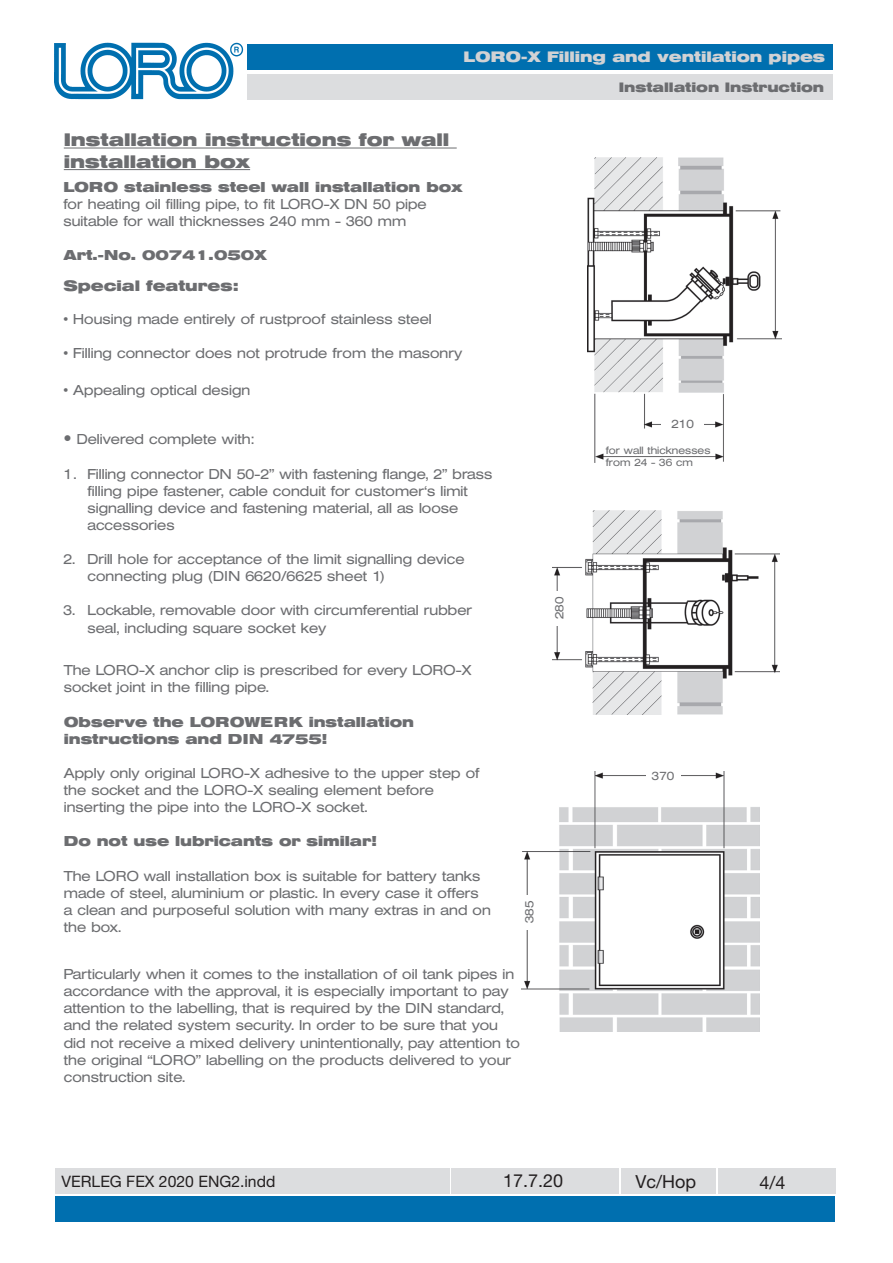
<style>
.page{position:relative;width:893px;height:1263px;background:#fff}
.page>*{position:absolute;margin:0;border:0;box-sizing:border-box;transform-origin:0 0}
.t1{font:700 18px/21.6px "Helvetica Extended BQ";color:#6c6d70}
.t2{font:18px "Helvetica Neue LT Std";color:#231f20}
.t3{font:15.75px "Helvetica Neue LT Std";color:#231f20}
.t4{font:700 15px "Helvetica Extended BQ";color:#d1d2d4}
.t5{font:700 15px "Helvetica Extended BQ";color:#6c6d70}
.t6{font:300 14.25px/17.1px "Helvetica Extended BQ";color:#6c6d70}
.t7{font:700 14.25px/17.1px "Helvetica Extended BQ";color:#6c6d70}
.t8{font:700 13.5px "Helvetica Extended BQ";color:#6c6d70}
.t9{font:300 12px "Helvetica Extended BQ";color:#6c6d70}
.t10{font:300 10.5px/12.6px "Helvetica Extended BQ";color:#6c6d70}
.s1{font-family:"Helvetica Neue LT Std";font-weight:400;font-size:16.5px}
</style>
<div class="page">
<div style="left:247px;top:44px;width:586px;height:26px;background:#006faf"></div>
<div style="left:247px;top:74px;width:586px;height:25px;background:#dcdddf"></div>
<img style="left:54px;top:42px;width:189px;height:58px">
<div style="left:55px;top:1196px;width:780px;height:26px;background:#006faf"></div>
<div style="left:55px;top:1168px;width:394px;height:25px;background:#dcdddf"></div>
<div style="left:451px;top:1168px;width:168px;height:25px;background:#dcdddf"></div>
<div style="left:621px;top:1168px;width:94px;height:25px;background:#dcdddf"></div>
<div style="left:718px;top:1168px;width:117px;height:25px;background:#dcdddf"></div>
<img style="left:522px;top:771px;width:237px;height:260px">
<div style="left:646px;top:770px;width:34px;height:19px;background:#fff"></div>
<img style="left:587px;top:158px;width:194px;height:304px">
<img style="left:553px;top:510px;width:226px;height:204px">
<div style="left:553px;top:591px;width:20px;height:34px;background:#fff"></div>
<div style="left:523px;top:895px;width:16px;height:34px;background:#fff"></div>
<div style="left:661px;top:418px;width:43px;height:16px;background:#fff"></div>
<hr style="left:64px;top:148px;width:393px;height:1px;background:#6c6d70">
<hr style="left:64px;top:169px;width:186px;height:1px;background:#6c6d70">
<p class="t4" style="left:464px;top:48px;width:363px">LORO-X Filling and ventilation pipes</p>
<p class="t8" style="left:619px;top:79px;width:207px">Installation Instruction</p>
<p class="t1" style="left:64px;top:129px;width:387px">Installation instructions for wall installation box</p>
<p class="t7" style="left:63px;top:178px;width:401px">LORO stainless steel wall installation box</p>
<p class="t6" style="left:63px;top:195px;width:365px">for heating oil filling pipe, to fit LORO-X DN 50 pipe suitable for wall thicknesses 240 mm - 360 mm</p>
<p class="t7" style="left:63px;top:247px;width:205px">Art.-No. 00741.050X</p>
<p class="t5" style="left:63px;top:277px;width:176px">Special features:</p>
<p class="t6" style="left:63px;top:310px;width:370px">• Housing made entirely of rustproof stainless steel</p>
<p class="t6" style="left:63px;top:344px;width:401px">• Filling connector does not protrude from the masonry</p>
<p class="t6" style="left:63px;top:381px;width:189px">• Appealing optical design</p>
<p class="t6" style="left:63px;top:431px;width:192px"><span class="s1">•</span> Delivered complete with:</p>
<p class="t6" style="left:87px;top:465px;width:406px;text-indent:-24px">1. Filling connector DN 50-2” with fastening flange, 2” brass filling pipe fastener, cable conduit for customer‘s limit signalling device and fastening material, all as loose accessories</p>
<p class="t6" style="left:87px;top:551px;width:379px;text-indent:-24px">2. Drill hole for acceptance of the limit signalling device connecting plug (DIN 6620/6625 sheet 1)</p>
<p class="t6" style="left:87px;top:602px;width:386px;text-indent:-24px">3. Lockable, removable door with circumferential rubber seal, including square socket key</p>
<p class="t6" style="left:64px;top:662px;width:409px">The LORO-X anchor clip is prescribed for every LORO-X socket joint in the filling pipe.</p>
<p class="t7" style="left:64px;top:713px;width:352px">Observe the LOROWERK installation instructions and DIN 4755!</p>
<p class="t6" style="left:64px;top:765px;width:417px">Apply only original LORO-X adhesive to the upper step of the socket and the LORO-X sealing element before inserting the pipe into the LORO-X socket.</p>
<p class="t7" style="left:64px;top:833px;width:314px">Do not use lubricants or similar!</p>
<p class="t6" style="left:64px;top:867px;width:429px">The LORO wall installation box is suitable for battery tanks made of steel, aluminium or plastic. In every case it offers<br>a clean and purposeful solution with many extras in and on the box.</p>
<p class="t9" style="left:522px;top:923px;width:24px;rotate:-90deg">385</p>
<p class="t6" style="left:64px;top:966px;width:458px">Particularly when it comes to the installation of oil tank pipes in accordance with the approval, it is especially important to pay attention to the labelling, that is required by the DIN standard, and the related system security. In order to be sure that you did not receive a mixed delivery unintentionally, pay attention to the original “LORO” labelling on the products delivered to your construction site.</p>
<p class="t9" style="left:552px;top:619px;width:24px;rotate:-90deg">280</p>
<p class="t9" style="left:671px;top:417px;width:24px">210</p>
<p class="t10" style="left:606px;top:444px;width:106px">for wall thicknesses from 24 - 36 cm</p>
<p class="t9" style="left:652px;top:769px;width:24px">370</p>
<p class="t3" style="left:62px;top:1172px;width:215px">VERLEG FEX 2020 ENG2.indd</p>
<p class="t2" style="left:503px;top:1170px;width:62px">17.7.20</p>
<p class="t2" style="left:635px;top:1170px;width:62px">Vc/Hop</p>
<p class="t2" style="left:760px;top:1172px;width:28px">4/4</p>
</div>
